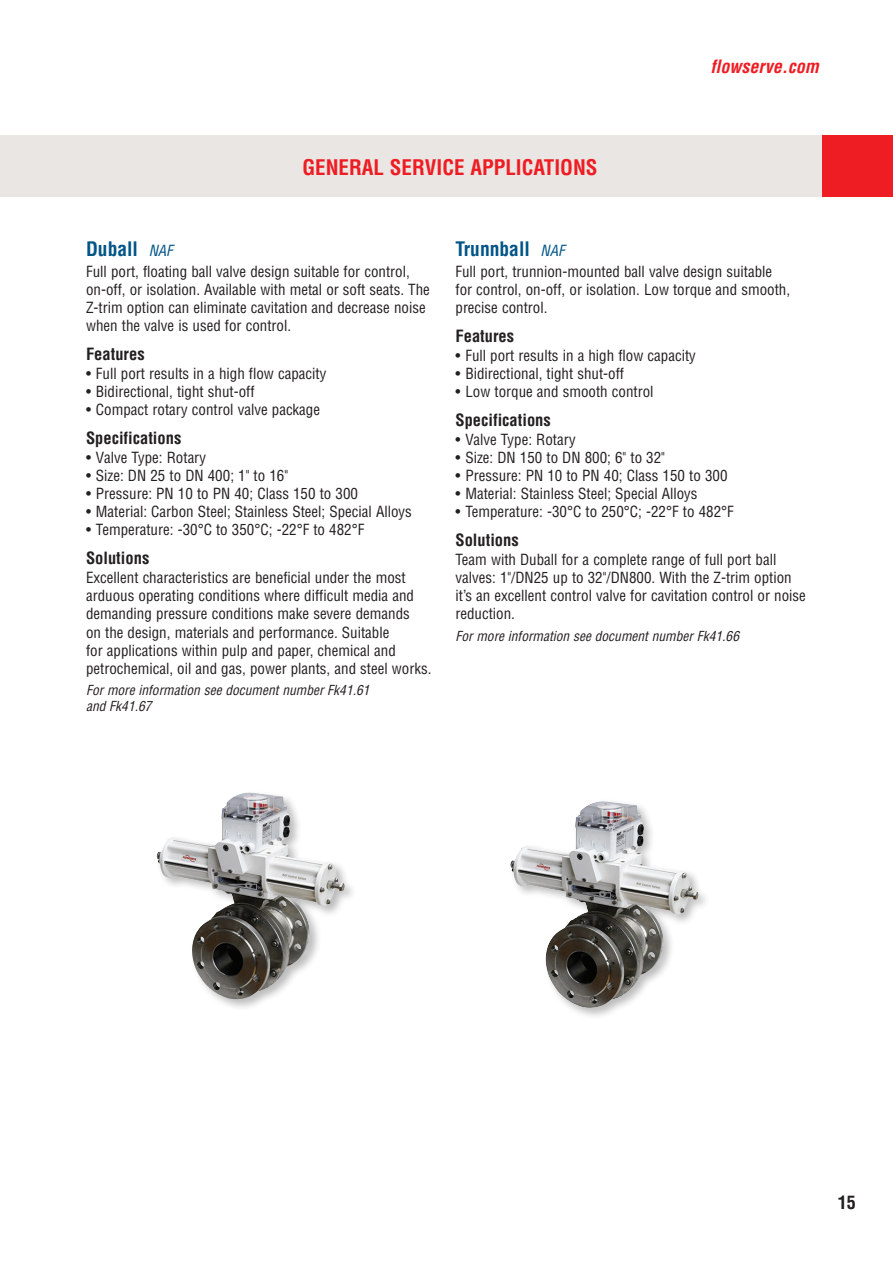
<style>
.page{position:relative;width:893px;height:1263px;background:#fff}
.page>*{position:absolute;margin:0;border:0;box-sizing:border-box;transform-origin:0 0}
.FCD-TOC_header{font:700 condensed 21px "Helvetica LT Std";color:#ee1d23}
.FCD-Pump_Titles{font:700 condensed 19.5px "Helvetica LT Std";color:#005486}
.t1{font:italic 700 condensed 18px "Helvetica LT Std";color:#ee1d23}
.t2{font:700 condensed 18px "Helvetica LT Std";color:#231f20}
.FCD-Prod_Features{font:700 condensed 16.5px "Helvetica LT Std";color:#231f20}
.FCO-LessSp_Bull_Info{font:condensed 15px/18px "Helvetica LT Std";color:#231f20}
.FCD-Prod_Desc{font:condensed 15px/18px "Helvetica LT Std";color:#231f20}
.FCD-Prod_Bull_Info{font:italic condensed 13.5px/16.5px "Helvetica LT Std";color:#231f20}
.s1{font-weight:400;font-style:italic;font-size:15px}
</style>
<div class="page">
<div style="left:0;top:135px;width:825px;height:62px;background:#eae6e3"></div>
<div style="left:822px;top:135px;width:71px;height:62px;background:#ee1d23"></div>
<img style="left:510px;top:802px;width:188px;height:207px">
<div style="left:155px;top:789px;width:202px;height:222px;background:#231f20;opacity:.3"></div>
<img style="left:157px;top:793px;width:188px;height:207px">
<p class="FCD-TOC_header" style="left:302px;top:154px;width:297px">GENERAL SERVICE APPLICATIONS</p>
<p class="t1" style="left:711px;top:55px;width:110px">flowserve.com</p>
<p class="FCD-Pump_Titles" style="left:86px;top:237px;width:88px">Duball <span class="s1">NAF</span></p>
<p class="FCD-Prod_Desc" style="left:86px;top:263px;width:345px">Full port, floating ball valve design suitable for control, on-off, or isolation. Available with metal or soft seats. The Z-trim option can eliminate cavitation and decrease noise when the valve is used for control.</p>
<p class="FCD-Prod_Features" style="left:86px;top:344px;width:60px">Features</p>
<p class="FCO-LessSp_Bull_Info" style="left:86px;top:365px;width:242px">• Full port results in a high flow capacity</p>
<p class="FCO-LessSp_Bull_Info" style="left:86px;top:383px;width:170px">• Bidirectional, tight shut-off</p>
<p class="FCO-LessSp_Bull_Info" style="left:86px;top:401px;width:236px">• Compact rotary control valve package</p>
<p class="FCD-Prod_Features" style="left:86px;top:428px;width:97px">Specifications</p>
<p class="FCO-LessSp_Bull_Info" style="left:86px;top:449px;width:122px">• Valve Type: Rotary</p>
<p class="FCO-LessSp_Bull_Info" style="left:86px;top:467px;width:204px">• Size: DN 25 to DN 400; 1" to 16"</p>
<p class="FCO-LessSp_Bull_Info" style="left:86px;top:485px;width:273px">• Pressure: PN 10 to PN 40; Class 150 to 300</p>
<p class="FCO-LessSp_Bull_Info" style="left:86px;top:503px;width:327px">• Material: Carbon Steel; Stainless Steel; Special Alloys</p>
<p class="FCO-LessSp_Bull_Info" style="left:86px;top:521px;width:280px">• Temperature: -30°C to 350°C; -22°F to 482°F</p>
<p class="FCD-Prod_Features" style="left:86px;top:548px;width:65px">Solutions</p>
<p class="FCO-LessSp_Bull_Info" style="left:86px;top:569px;width:347px">Excellent characteristics are beneficial under the most arduous operating conditions where difficult media and demanding pressure conditions make severe demands<br>on the design, materials and performance. Suitable<br>for applications within pulp and paper, chemical and petrochemical, oil and gas, power plants, and steel works.</p>
<p class="FCD-Prod_Bull_Info" style="left:86px;top:681px;width:285px">For more information see document number Fk41.61 and Fk41.67</p>
<p class="FCD-Pump_Titles" style="left:455px;top:237px;width:111px">Trunnball <span class="s1">NAF</span></p>
<p class="FCD-Prod_Desc" style="left:455px;top:263px;width:336px">Full port, trunnion-mounted ball valve design suitable for control, on-off, or isolation. Low torque and smooth, precise control.</p>
<p class="FCD-Prod_Features" style="left:455px;top:326px;width:60px">Features</p>
<p class="FCO-LessSp_Bull_Info" style="left:455px;top:347px;width:242px">• Full port results in a high flow capacity</p>
<p class="FCO-LessSp_Bull_Info" style="left:455px;top:365px;width:170px">• Bidirectional, tight shut-off</p>
<p class="FCO-LessSp_Bull_Info" style="left:455px;top:383px;width:200px">• Low torque and smooth control</p>
<p class="FCD-Prod_Features" style="left:455px;top:410px;width:97px">Specifications</p>
<p class="FCO-LessSp_Bull_Info" style="left:455px;top:431px;width:122px">• Valve Type: Rotary</p>
<p class="FCO-LessSp_Bull_Info" style="left:455px;top:449px;width:211px">• Size: DN 150 to DN 800; 6" to 32"</p>
<p class="FCO-LessSp_Bull_Info" style="left:455px;top:467px;width:273px">• Pressure: PN 10 to PN 40; Class 150 to 300</p>
<p class="FCO-LessSp_Bull_Info" style="left:455px;top:485px;width:244px">• Material: Stainless Steel; Special Alloys</p>
<p class="FCO-LessSp_Bull_Info" style="left:455px;top:503px;width:280px">• Temperature: -30°C to 250°C; -22°F to 482°F</p>
<p class="FCD-Prod_Features" style="left:455px;top:530px;width:65px">Solutions</p>
<p class="FCO-LessSp_Bull_Info" style="left:455px;top:551px;width:352px">Team with Duball for a complete range of full port ball valves: 1"/DN25 up to 32"/DN800. With the Z-trim option it’s an excellent control valve for cavitation control or noise reduction.</p>
<p class="FCD-Prod_Bull_Info" style="left:455px;top:627px;width:285px">For more information see document number Fk41.66</p>
<p class="t2" style="left:838px;top:1191px;width:19px">15</p>
</div>
